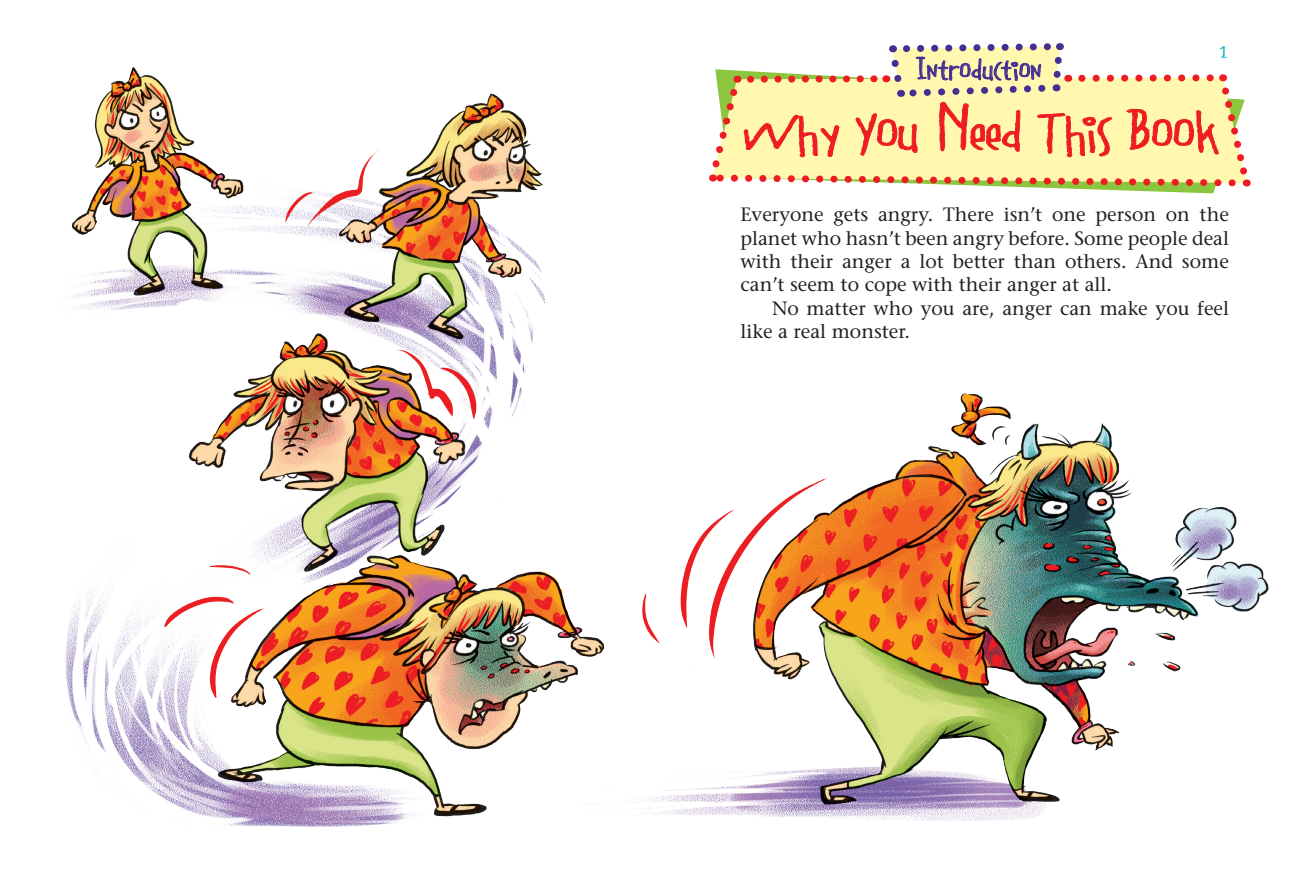
<style>
.page{position:relative;width:1292px;height:882px;background:#fff}
.page>*{position:absolute;margin:0;border:0;box-sizing:border-box;transform-origin:0 0}
.chapter_head_-_fun_f{font:64.75px "Coffeedance";letter-spacing:-.02em;color:#ee1d23;scale:1.25 1}
.chapter_head_-_fun_f-2{font:33.25px "Coffeedance";color:#452f92;scale:1.25 1}
.t1{font:22.75px "Coffeedance";color:#00b6bc;scale:1.5 1}
.Body_text{font:19.25px/23.3px "Stone Serif";color:#231f20;text-align:justify}
.Body_text_-_indent{font:19.25px/23.3px "Stone Serif";color:#231f20}
</style>
<div class="page">
<img style="left:65px;top:67px;width:1204px;height:760px">
<svg style="left:715px;top:190px;width:529px;height:3px"></svg>
<svg style="left:707px;top:43px;width:546px;height:147px"></svg>
<h1 class="chapter_head_-_fun_f-2" style="left:915px;top:51px;width:102px">Introduction</h1>
<p class="t1" style="left:1219px;top:40px;width:8px">1</p>
<h1 class="chapter_head_-_fun_f" style="left:742px;top:95px;width:383px">Why You Need This Book</h1>
<p class="Body_text" style="left:740px;top:203px;width:490px">Everyone gets angry. There isn’t one person on the planet who hasn’t been angry before. Some people deal with their anger a lot better than others. And some can’t seem to cope with their anger at all.</p>
<p class="Body_text_-_indent" style="left:740px;top:296px;width:490px;text-indent:32px">No matter who you are, anger can make you feel like a real monster.</p>
</div>
